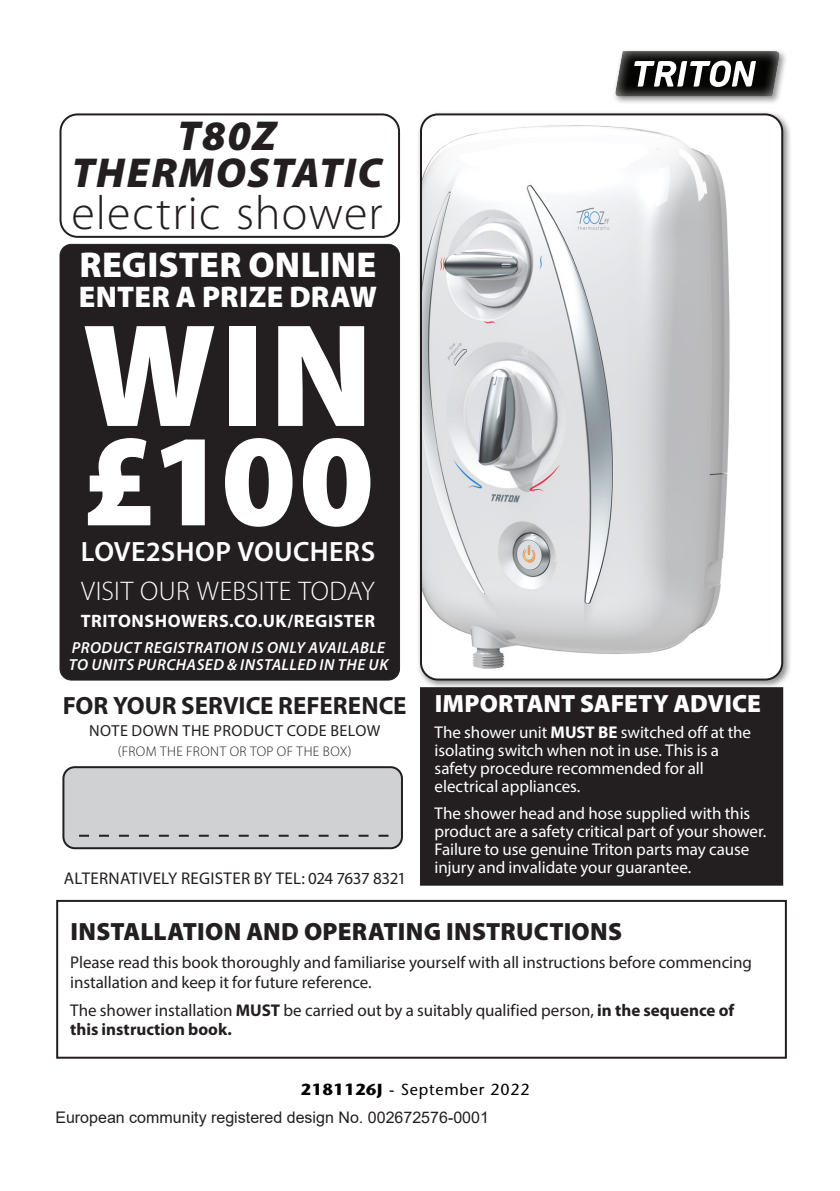
<style>
.page{position:relative;width:840px;height:1191px;background:#fff}
.page>*{position:absolute;margin:0;border:0;box-sizing:border-box;transform-origin:0 0}
.t1{font:900 148px "Myriad Pro";color:#fff}
.t2{font:900 132px "Myriad Pro";color:#fff}
.t3{font:300 48px "Myriad Pro";letter-spacing:.025em;color:#231f20}
.t4{font:italic 900 42px "Myriad Pro";letter-spacing:.035em;color:#231f20}
.t5{font:900 36px "Myriad Pro";letter-spacing:.005em;color:#fff}
.t6{font:900 30px "Myriad Pro";letter-spacing:.01em;color:#fff}
.t7{font:600 28px "Myriad Pro";letter-spacing:.015em;color:#fff}
.t8{font:300 27px "Myriad Pro";letter-spacing:.01em;color:#fff}
.t9{font:900 25px "Myriad Pro";letter-spacing:.01em;color:#231f20}
.t10{font:700 25px "Myriad Pro";color:#231f20}
.t11{font:900 25px "Myriad Pro";color:#fff}
.t12{font:700 18px "Myriad Pro";letter-spacing:.03em;color:#fff}
.t13{font:17px/18px "Myriad Pro";letter-spacing:-.005em;color:#fff}
.t14{font:17px/19.4px "Myriad Pro";color:#231f20}
.t15{font:italic 600 16px "Myriad Pro";letter-spacing:.03em;color:#fff}
.t16{font:16px "Arial";color:#231f20}
.t17{font:16px "Myriad Pro";letter-spacing:.03em;color:#231f20}
.t18{font:500 16px "Stone Sans Std";letter-spacing:.05em;color:#000}
.t19{font:300 14px "Myriad Pro";letter-spacing:.03em;color:#231f20}
.s1{font-weight:700}
</style>
<div class="page">
<div style="left:416px;top:110px;width:375px;height:579px;background:#231f20;opacity:.5"></div>
<div style="left:421px;top:114px;width:360px;height:565px;background:#fff;border-radius:17px"></div>
<img style="left:421px;top:114px;width:309px;height:565px">
<div style="left:420px;top:113px;width:362px;height:567px;border:2px solid #231f20;border-radius:17px"></div>
<div style="left:612px;top:48px;width:175px;height:57px;background:#231f20;opacity:.5"></div>
<div style="left:610px;top:50px;width:180px;height:50px;background:#fff;opacity:.75"></div>
<div style="left:59px;top:113px;width:341px;height:125px;border:2px solid #231f20;border-radius:17px"></div>
<div style="left:63px;top:767px;width:339px;height:81px;background:#d0d1d3;border-radius:11px"></div>
<div style="left:62px;top:766px;width:341px;height:83px;border:2px solid #231f20;border-radius:11px"></div>
<svg style="left:79px;top:834px;width:309px;height:2px"></svg>
<div style="left:421px;top:688px;width:360px;height:196px;background:#231f20"></div>
<div style="left:420px;top:687px;width:362px;height:198px;border:2px solid #231f20"></div>
<div style="left:56px;top:900px;width:730px;height:158px;border:2px solid #231f20"></div>
<div style="left:60px;top:244px;width:339px;height:436px;background:#231f20;border-radius:11px"></div>
<div style="left:59px;top:244px;width:341px;height:436px;border:1px solid #231f20;border-radius:11px"></div>
<p class="t4" style="left:177px;top:108px;width:100px">T80Z</p>
<p class="t4" style="left:72px;top:145px;width:312px">THERMOSTATIC</p>
<p class="t3" style="left:71px;top:184px;width:313px">electric shower</p>
<p class="t5" style="left:79px;top:240px;width:298px">REGISTER ONLINE</p>
<p class="t6" style="left:79px;top:276px;width:299px">ENTER A PRIZE DRAW</p>
<p class="t1" style="left:82px;top:277px;width:292px">WIN</p>
<p class="t2" style="left:81px;top:392px;width:294px">£100</p>
<p class="t7" style="left:81px;top:533px;width:296px">LOVE2SHOP VOUCHERS</p>
<p class="t8" style="left:81px;top:574px;width:295px">VISIT OUR WEBSITE TODAY</p>
<p class="t12" style="left:81px;top:609px;width:296px">TRITONSHOWERS.CO.UK/REGISTER</p>
<p class="t15" style="left:72px;top:637px;width:315px">PRODUCT REGISTRATION IS ONLY AVAILABLE</p>
<p class="t15" style="left:69px;top:654px;width:321px">TO UNITS PURCHASED &amp; INSTALLED IN THE UK</p>
<p class="t15" style="left:87px;top:646px;width:296px">THIS OFFER IS NOT VALID OUTSIDE THE UK</p>
<p class="t11" style="left:434px;top:686px;width:327px">IMPORTANT SAFETY ADVICE</p>
<p class="t13" style="left:434px;top:723px;width:318px">The shower unit <span class="s1">MUST BE</span> switched off at the isolating switch when not in use. This is a safety procedure recommended for all electrical appliances.</p>
<p class="t13" style="left:434px;top:803px;width:333px">The shower head and hose supplied with this product are a safety critical part of your shower.<br>Failure to use genuine Triton parts may cause injury and invalidate your guarantee.</p>
<p class="t10" style="left:63px;top:689px;width:345px">FOR YOUR SERVICE REFERENCE</p>
<p class="t17" style="left:89px;top:720px;width:292px">NOTE DOWN THE PRODUCT CODE BELOW</p>
<p class="t19" style="left:118px;top:742px;width:235px">(FROM THE FRONT OR TOP OF THE BOX)</p>
<p class="t14" style="left:64px;top:868px;width:344px">ALTERNATIVELY REGISTER BY TEL: 024 7637 8321</p>
<p class="t9" style="left:70px;top:915px;width:553px">INSTALLATION AND OPERATING INSTRUCTIONS</p>
<p class="t14" style="left:70px;top:952px;width:683px">Please read this book thoroughly and familiarise yourself with all instructions before commencing installation and keep it for future reference.</p>
<p class="t14" style="left:70px;top:1000px;width:665px">The shower installation <span class="s1">MUST</span> be carried out by a suitably qualified person, <span class="s1">in the sequence of this instruction book.</span></p>
<p class="t18" style="left:301px;top:1080px;width:230px"><span class="s1">2181126J</span> - September 2022</p>
<p class="t16" style="left:55px;top:1106px;width:435px">European community registered design No. 002672576-0001</p>
</div>
